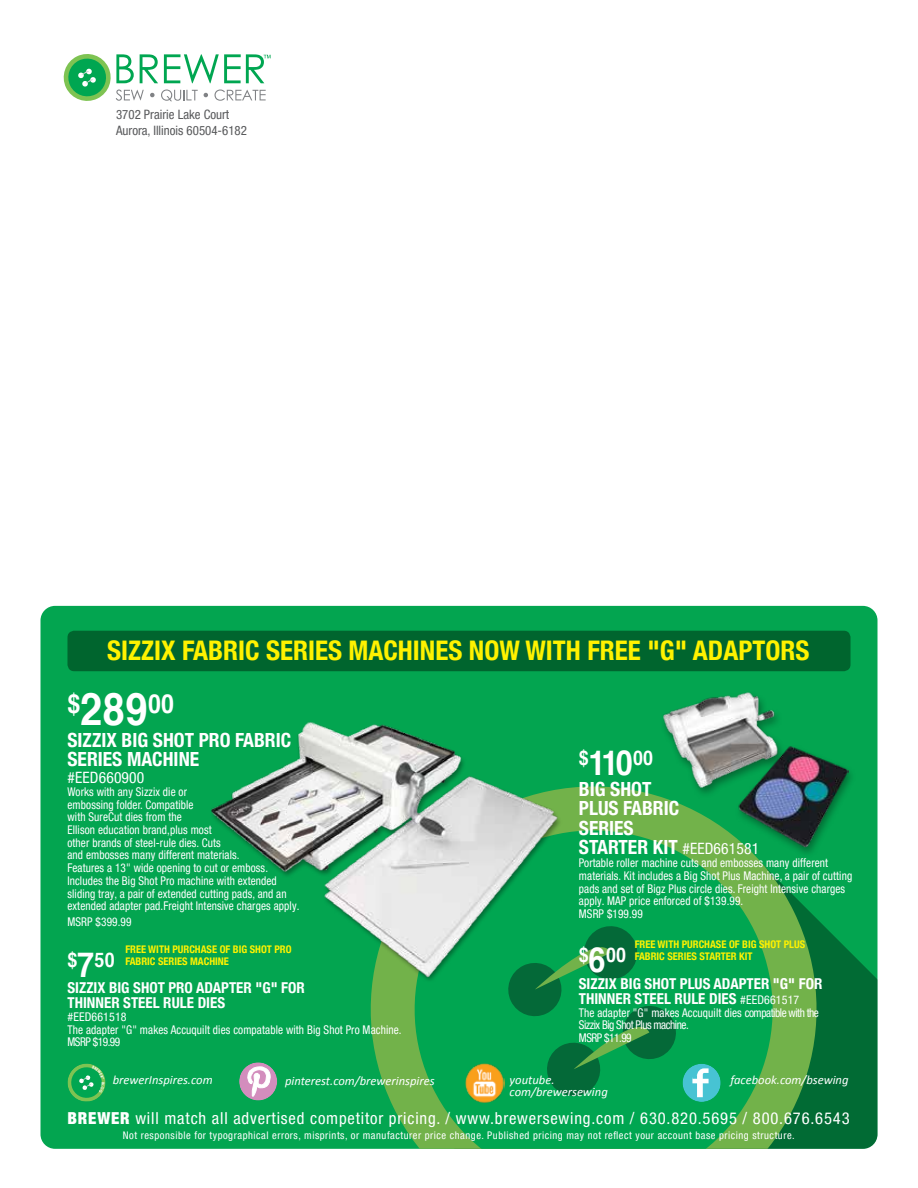
<style>
.page{position:relative;width:918px;height:1188px;background:#fff}
.page>*{position:absolute;margin:0;border:0;box-sizing:border-box;transform-origin:0 0}
.t1{font:700 condensed 27px "Helvetica Neue";color:#fff200}
.t2{font:700 26.1px "Helvetica";color:#fff;scale:.89 1}
.t3{font:700 20.1px "Helvetica";color:#fff;scale:.89 1}
.t4{font:700 condensed 19.5px/19.5px "Helvetica Neue";color:#fff}
.t5{font:condensed 16.5px "Helvetica Neue LT Pro";letter-spacing:.05em;color:#fff}
.t6{font:condensed 15.6px "Helvetica Neue LT Pro";letter-spacing:.01em;color:#fff}
.t7{font:700 condensed 15px/15px "Helvetica Neue";color:#fff}
.t8{font:condensed 12.9px/15.5px "Helvetica Neue LT Pro";color:#58595b}
.t9{font:italic 12.6px "Calibri";color:#fff}
.t10{font:condensed 12px/12.8px "Helvetica Neue LT Pro";letter-spacing:.01em;color:#fff;scale:.94 1}
.t11{font:condensed 12px/12.8px "Helvetica Neue LT Pro";letter-spacing:-.04em;color:#fff;scale:.94 1}
.t12{font:condensed 12px/12.8px "Helvetica Neue LT Pro";letter-spacing:.01em;color:#fff}
.t13{font:condensed 10.5px "Helvetica Neue LT Pro";letter-spacing:.05em;color:#fff}
.t14{font:700 condensed 10.5px/12.6px "Helvetica Neue";color:#fff200}
.s1{font-size:44.85px}
.s2{font-size:34.5px}
.s3{font-family:"Helvetica Neue LT Pro";font-weight:400;font-size:15.6px}
.s4{font-family:"Helvetica Neue LT Pro";font-weight:400;font-size:12px}
.s5{font-family:"Helvetica Neue";font-weight:900}
</style>
<div class="page">
<div style="left:40px;top:606px;width:838px;height:543px;background:#03a550;border-radius:15px"></div>
<svg style="left:848px;top:852px;width:30px;height:297px;fill:#016b34"></svg>
<svg style="left:339px;top:786px;width:509px;height:363px"></svg>
<svg style="left:389px;top:805px;width:409px;height:344px"></svg>
<svg style="left:505px;top:922px;width:175px;height:178px"></svg>
<div style="left:659px;top:690px;width:197px;height:169px;background:#000;opacity:.35"></div>
<img style="left:662px;top:691px;width:186px;height:156px">
<div style="left:210px;top:722px;width:353px;height:262px;background:#000;opacity:.35"></div>
<img style="left:210px;top:722px;width:350px;height:256px">
<svg style="left:64px;top:54px;width:207px;height:47px"></svg>
<div style="left:68px;top:631px;width:782px;height:40px;background:#00652e;border-radius:7px"></div>
<div style="left:239px;top:1062px;width:38px;height:38px;background:#d38dbd;border-radius:50%"></div>
<svg style="left:246px;top:1066px;width:25px;height:32px"></svg>
<div style="left:683px;top:1064px;width:38px;height:38px;background:#47c3d3;border-radius:50%"></div>
<svg style="left:692px;top:1068px;width:17px;height:29px"></svg>
<img style="left:464px;top:1062px;width:41px;height:41px">
<svg style="left:68px;top:1064px;width:38px;height:38px"></svg>
<p class="t8" style="left:116px;top:107px;width:132px">3702 Prairie Lake Court<br>Aurora, Illinois 60504-6182</p>
<h1 class="t1" style="left:107px;top:628px;width:704px">SIZZIX FABRIC SERIES MACHINES NOW WITH FREE "G" ADAPTORS</h1>
<h2 class="t2" style="left:68px;top:682px;width:121px">$<span class="s1">289</span>00</h2>
<h3 class="t4" style="left:68px;top:729px;width:225px">SIZZIX BIG SHOT PRO FABRIC<br>SERIES MACHINE</h3>
<h3 class="t6" style="left:68px;top:768px;width:78px">#EED660900</h3>
<p class="t10" style="left:68px;top:785px;width:248px">Works with any Sizzix die or<br>embossing folder. Compatible<br>with SureCut dies from the<br>Ellison education brand,plus most<br>other brands of steel-rule dies. Cuts<br>and embosses many different materials.<br>Features a 13" wide opening to cut or emboss.<br>Includes the Big Shot Pro machine with extended sliding tray, a pair of extended cutting pads, and an extended adapter pad.Freight Intensive charges apply.</p>
<p class="t10" style="left:68px;top:915px;width:70px">MSRP $399.99</p>
<h3 class="t3" style="left:68px;top:943px;width:55px">$<span class="s2">7</span>50</h3>
<p class="t7" style="left:68px;top:979px;width:239px">SIZZIX BIG SHOT PRO ADAPTER "G" FOR<br>THINNER STEEL RULE DIES</p>
<p class="t12" style="left:68px;top:1010px;width:336px">#EED661518<br>The adapter "G" makes Accuquilt dies compatable with Big Shot Pro Machine.<br>MSRP $19.99</p>
<p class="t9" style="left:285px;top:1072px;width:151px">pinterest.com/brewerinspires</p>
<p class="t9" style="left:510px;top:1071px;width:46px">youtube.</p>
<p class="t9" style="left:730px;top:1072px;width:120px">facebook.com/bsewing</p>
<p class="t9" style="left:510px;top:1084px;width:100px">com/brewersewing</p>
<h3 class="t3" style="left:579px;top:742px;width:85px">$<span class="s2">110</span>00</h3>
<h3 class="t4" style="left:579px;top:778px;width:182px">BIG SHOT<br>PLUS FABRIC<br>SERIES<br>STARTER KIT <span class="s3">#EED661581</span></h3>
<p class="t10" style="left:579px;top:856px;width:292px">Portable roller machine cuts and embosses many different materials. Kit includes a Big Shot Plus Machine, a pair of cutting pads and set of Bigz Plus circle dies. Freight Intensive charges apply. MAP price enforced of $139.99.<br>MSRP $199.99</p>
<h3 class="t3" style="left:579px;top:939px;width:55px">$<span class="s2">6</span>00</h3>
<p class="t7" style="left:579px;top:975px;width:245px">SIZZIX BIG SHOT PLUS ADAPTER "G" FOR<br>THINNER STEEL RULE DIES <span class="s4">#EED661517</span></p>
<p class="t11" style="left:579px;top:1006px;width:257px">The adapter "G" makes Accuquilt dies compatible with the<br>Sizzix Big Shot Plus machine.<br>MSRP $11.99</p>
<p class="t14" style="left:635px;top:937px;width:172px">FREE WITH PURCHASE OF BIG SHOT PLUS<br>FABRIC SERIES STARTER KIT</p>
<p class="t14" style="left:125px;top:942px;width:168px">FREE WITH PURCHASE OF BIG SHOT PRO<br>FABRIC SERIES MACHINE</p>
<p class="t9" style="left:113px;top:1071px;width:101px">brewerInspires.com</p>
<h3 class="t5" style="left:67px;top:1109px;width:784px"><span class="s5">BREWER</span> will match all advertised competitor pricing. / www.brewersewing.com / 630.820.5695 / 800.676.6543</h3>
<p class="t13" style="left:123px;top:1129px;width:673px">Not responsible for typographical errors, misprints, or manufacturer price change. Published pricing may not reflect your account base pricing structure.</p>
</div>
